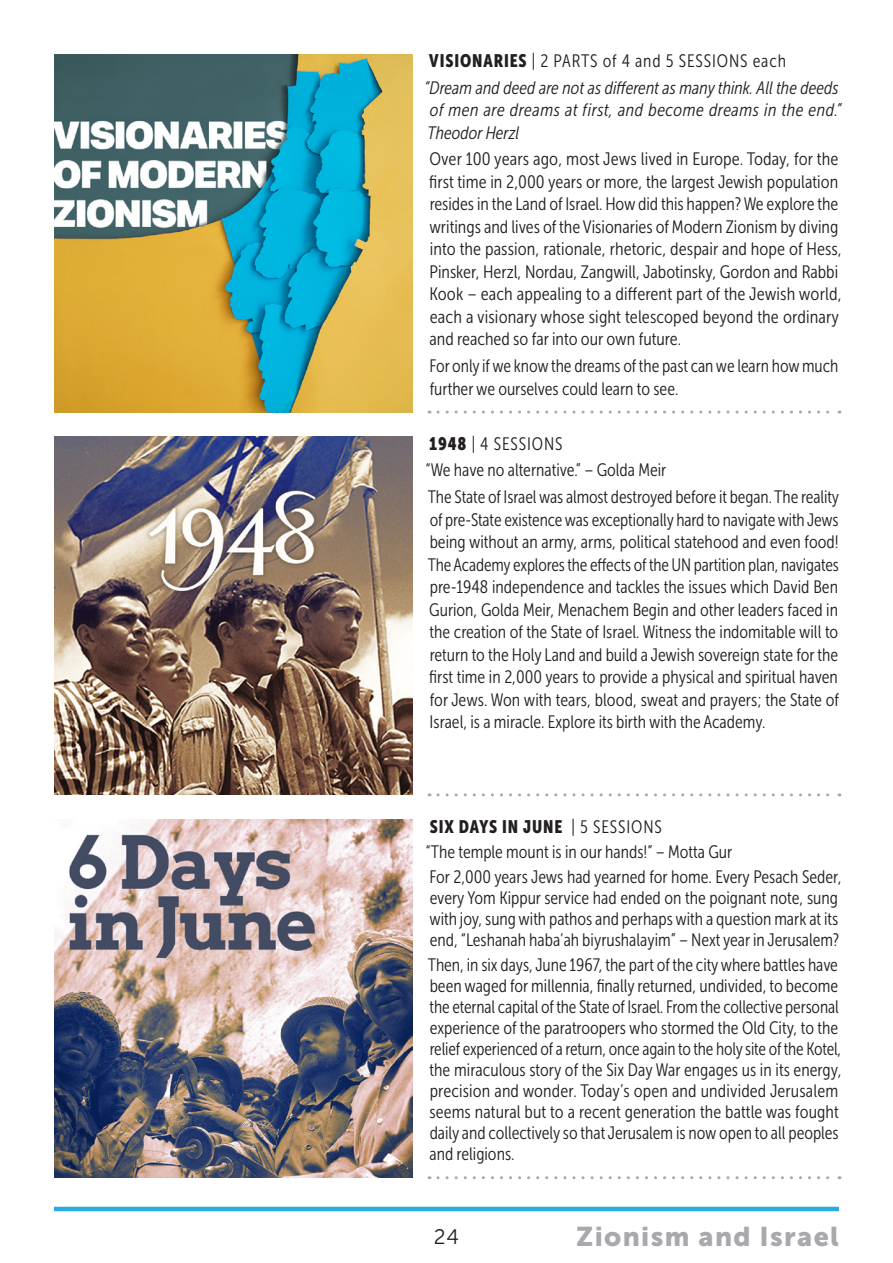
<style>
.page{position:relative;width:893px;height:1263px;background:#fff}
.page>*{position:absolute;margin:0;border:0;box-sizing:border-box;transform-origin:0 0}
.Section_Footer{font:27px "Museo Sans 900";letter-spacing:.05em;color:#a8a9ad}
.Page_Number{font:21px "Museo Sans 300";color:#231f20}
.Course_Copy{font:18px/22.5px "Museo Sans Cond 300";color:#231f20}
.Course_Copy-2{font:italic 18px/22.5px "Museo Sans Cond 300";color:#231f20}
.Course_header{font:18px "Museo Sans Cond 300";letter-spacing:.05em;color:#231f20}
.Course_header-2{font:18px "Museo Sans Cond 900";letter-spacing:.05em;color:#231f20}
.s1{font-family:"Museo Sans Cond 900"}
.s2{font-family:"Museo Sans Cond 300"}
</style>
<div class="page">
<hr style="left:54px;top:1207px;width:785px;height:4px;background:#27ade3">
<svg style="left:438px;top:411px;width:402px;height:3px"></svg>
<svg style="left:438px;top:1176px;width:402px;height:3px"></svg>
<svg style="left:438px;top:793px;width:402px;height:3px"></svg>
<img style="left:54px;top:437px;width:358px;height:358px">
<img style="left:54px;top:820px;width:358px;height:358px">
<img style="left:54px;top:54px;width:358px;height:358px">
<p class="Course_header" style="left:429px;top:51px;width:358px"><span class="s1">VISIONARIES</span> | 2 PARTS of 4 and 5 SESSIONS each</p>
<p class="Course_Copy-2" style="left:424px;top:76px;width:419px">“Dream and deed are not as different as many think. All the deeds of men are dreams at first, and become dreams in the end.”<br>Theodor Herzl</p>
<p class="Course_Copy" style="left:429px;top:148px;width:414px">Over 100 years ago, most Jews lived in Europe. Today, for the first time in 2,000 years or more, the largest Jewish population resides in the Land of Israel. How did this happen? We explore the writings and lives of the Visionaries of Modern Zionism by diving into the passion, rationale, rhetoric, despair and hope of Hess, Pinsker, Herzl, Nordau, Zangwill, Jabotinsky, Gordon and Rabbi Kook – each appealing to a different part of the Jewish world, each a visionary whose sight telescoped beyond the ordinary and reached so far into our own future.</p>
<p class="Course_Copy" style="left:429px;top:355px;width:410px">For only if we know the dreams of the past can we learn how much further we ourselves could learn to see.</p>
<p class="Course_header" style="left:429px;top:434px;width:135px"><span class="s1">1948</span> | 4 SESSIONS</p>
<p class="Course_Copy" style="left:425px;top:459px;width:242px">“We have no alternative.” – Golda Meir</p>
<p class="Course_Copy" style="left:428px;top:486px;width:413px;text-align:justify">The State of Israel was almost destroyed before it began. The reality of pre-State existence was exceptionally hard to navigate with Jews being without an army, arms, political statehood and even food!<br>The Academy explores the effects of the UN partition plan, navigates pre-1948 independence and tackles the issues which David Ben Gurion, Golda Meir, Menachem Begin and other leaders faced in the creation of the State of Israel. Witness the indomitable will to return to the Holy Land and build a Jewish sovereign state for the first time in 2,000 years to provide a physical and spiritual haven for Jews. Won with tears, blood, sweat and prayers; the State of Israel, is a miracle. Explore its birth with the Academy.</p>
<p class="Course_header-2" style="left:430px;top:816px;width:234px">SIX DAYS IN JUNE <span class="s2">| 5 SESSIONS</span></p>
<p class="Course_Copy" style="left:425px;top:840px;width:308px">“The temple mount is in our hands!” – Motta Gur</p>
<p class="Course_Copy" style="left:429px;top:866px;width:414px;line-height:21px">For 2,000 years Jews had yearned for home. Every Pesach Seder, every Yom Kippur service had ended on the poignant note, sung with joy, sung with pathos and perhaps with a question mark at its end, “Leshanah haba’ah biyrushalayim” – Next year in Jerusalem?</p>
<p class="Course_Copy" style="left:428px;top:955px;width:415px;line-height:21px">Then, in six days, June 1967, the part of the city where battles have been waged for millennia, finally returned, undivided, to become the eternal capital of the State of Israel. From the collective personal experience of the paratroopers who stormed the Old City, to the relief experienced of a return, once again to the holy site of the Kotel, the miraculous story of the Six Day War engages us in its energy, precision and wonder. Today’s open and undivided Jerusalem seems natural but to a recent generation the battle was fought daily and collectively so that Jerusalem is now open to all peoples and religions.</p>
<p class="Page_Number" style="left:434px;top:1225px;width:27px">24</p>
<p class="Section_Footer" style="left:576px;top:1221px;width:264px">Zionism and Israel</p>
</div>
